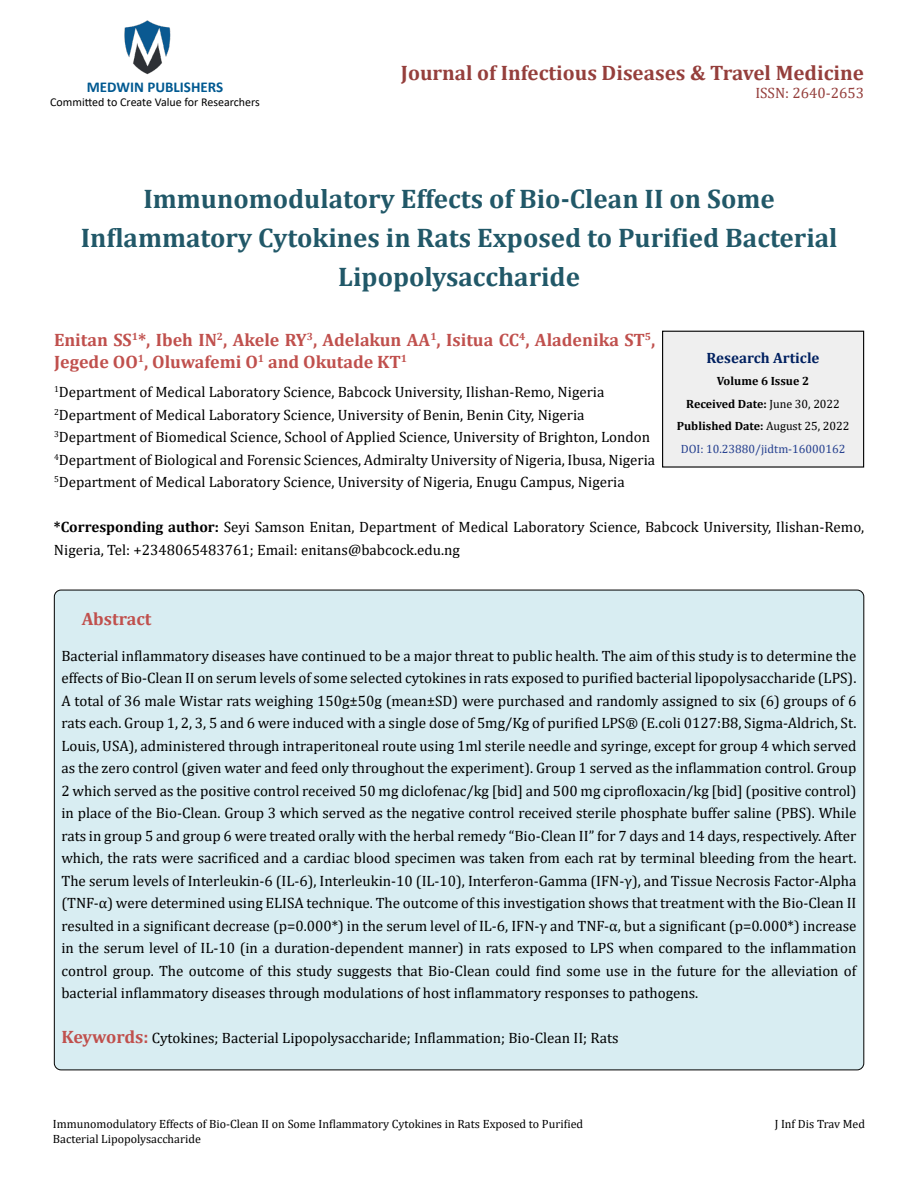
<style>
.page{position:relative;width:918px;height:1188px;background:#fff}
.page>*{position:absolute;margin:0;border:0;box-sizing:border-box;transform-origin:0 0}
.t1{font:700 27px/39px "Cambria";color:#215868;text-align:center}
.t2{font:700 21px "Cambria";color:#953f3c}
.t3{font:700 18px/22.5px "Cambria";color:#c0504d}
.t4{font:15px/22.5px "Cambria";color:#000}
.t5{font:700 15px "Calibri";color:#005991}
.t6{font:700 15px "Cambria";color:#002060}
.t7{font:15px "Cambria";color:#953f3c}
.t8{font:12px/14.4px "Cambria";color:#000}
.t9{font:700 12px/22.5px "Cambria";color:#000;text-align:center}
.t10{font:12px "Calibri";color:#000}
.s1{font-weight:700}
.s2{font-weight:400}
.s3{font-weight:400;color:#25408f}
.s4{font-weight:700;font-size:18px;color:#c0504d}
</style>
<div class="page">
<img style="left:124px;top:20px;width:47px;height:55px">
<div style="left:663px;top:331px;width:201px;height:136px;background:#efefef"></div>
<div style="left:662px;top:331px;width:202px;height:137px;border:1px solid #000"></div>
<div style="left:54px;top:590px;width:810px;height:480px;background:#d8edf2;border-radius:7px"></div>
<p class="t5" style="left:87px;top:76px;width:138px">MEDWIN PUBLISHERS</p>
<p class="t10" style="left:50px;top:94px;width:211px">Committed to Create Value for Researchers</p>
<h2 class="t2" style="left:401px;top:58px;width:465px">Journal of Infectious Diseases &amp; Travel Medicine</h2>
<p class="t7" style="left:755px;top:84px;width:110px">ISSN: 2640-2653</p>
<h1 class="t1" style="left:81px;top:178px;width:758px">Immunomodulatory Effects of Bio-Clean II on Some<br>Inflammatory Cytokines in Rats Exposed to Purified Bacterial<br>Lipopolysaccharide</h1>
<p class="t3" style="left:54px;top:328px;width:603px">Enitan SS<sup>1</sup>*, Ibeh IN<sup>2</sup>, Akele RY<sup>3</sup>, Adelakun AA<sup>1</sup>, Isitua CC<sup>4</sup>, Aladenika ST<sup>5</sup>,<br>Jegede OO<sup>1</sup>, Oluwafemi O<sup>1</sup> and Okutade KT<sup>1</sup></p>
<p class="t4" style="left:54px;top:381px;width:603px"><sup>1</sup>Department of Medical Laboratory Science, Babcock University, Ilishan-Remo, Nigeria <sup>2</sup>Department of Medical Laboratory Science, University of Benin, Benin City, Nigeria <sup>3</sup>Department of Biomedical Science, School of Applied Science, University of Brighton, London <sup>4</sup>Department of Biological and Forensic Sciences, Admiralty University of Nigeria, Ibusa, Nigeria <sup>5</sup>Department of Medical Laboratory Science, University of Nigeria, Enugu Campus, Nigeria</p>
<p class="t4" style="left:54px;top:516px;width:812px"><span class="s1">*Corresponding author:</span> Seyi Samson Enitan, Department of Medical Laboratory Science, Babcock University, Ilishan-Remo,<br>Nigeria, Tel: +2348065483761; Email: enitans@babcock.edu.ng</p>
<p class="t6" style="left:707px;top:347px;width:114px">Research Article</p>
<p class="t9" style="left:677px;top:370px;width:174px">Volume 6 Issue 2<br>Received Date: <span class="s2">June 30, 2022<br></span>Published Date: <span class="s2">August 25, 2022<br></span><span class="s3">DOI: 10.23880/jidtm-16000162</span></p>
<p class="t3" style="left:82px;top:607px;width:71px">Abstract</p>
<p class="t4" style="left:61px;top:644px;width:797px;text-align:justify">Bacterial inflammatory diseases have continued to be a major threat to public health. The aim of this study is to determine the effects of Bio-Clean II on serum levels of some selected cytokines in rats exposed to purified bacterial lipopolysaccharide (LPS).<br>A total of 36 male Wistar rats weighing 150g±50g (mean±SD) were purchased and randomly assigned to six (6) groups of 6 rats each. Group 1, 2, 3, 5 and 6 were induced with a single dose of 5mg/Kg of purified LPS® (E.coli 0127:B8, Sigma-Aldrich, St.<br>Louis, USA), administered through intraperitoneal route using 1ml sterile needle and syringe, except for group 4 which served as the zero control (given water and feed only throughout the experiment). Group 1 served as the inflammation control. Group 2 which served as the positive control received 50 mg diclofenac/kg [bid] and 500 mg ciprofloxacin/kg [bid] (positive control) in place of the Bio-Clean. Group 3 which served as the negative control received sterile phosphate buffer saline (PBS). While rats in group 5 and group 6 were treated orally with the herbal remedy “Bio-Clean II” for 7 days and 14 days, respectively. After which, the rats were sacrificed and a cardiac blood specimen was taken from each rat by terminal bleeding from the heart.<br>The serum levels of Interleukin-6 (IL-6), Interleukin-10 (IL-10), Interferon-Gamma (IFN-γ), and Tissue Necrosis Factor-Alpha (TNF-α) were determined using ELISA technique. The outcome of this investigation shows that treatment with the Bio-Clean II resulted in a significant decrease (p=0.000*) in the serum level of IL-6, IFN-γ and TNF-α, but a significant (p=0.000*) increase in the serum level of IL-10 (in a duration-dependent manner) in rats exposed to LPS when compared to the inflammation control group. The outcome of this study suggests that Bio-Clean could find some use in the future for the alleviation of bacterial inflammatory diseases through modulations of host inflammatory responses to pathogens.</p>
<p class="t4" style="left:61px;top:1027px;width:559px"><span class="s4">Keywords:</span> Cytokines; Bacterial Lipopolysaccharide; Inflammation; Bio-Clean II; Rats</p>
<p class="t8" style="left:53px;top:1117px;width:532px">Immunomodulatory Effects of Bio-Clean II on Some Inflammatory Cytokines in Rats Exposed to Purified<br>Bacterial Lipopolysaccharide</p>
<p class="t8" style="left:775px;top:1117px;width:92px">J Inf Dis Trav Med</p>
</div>
